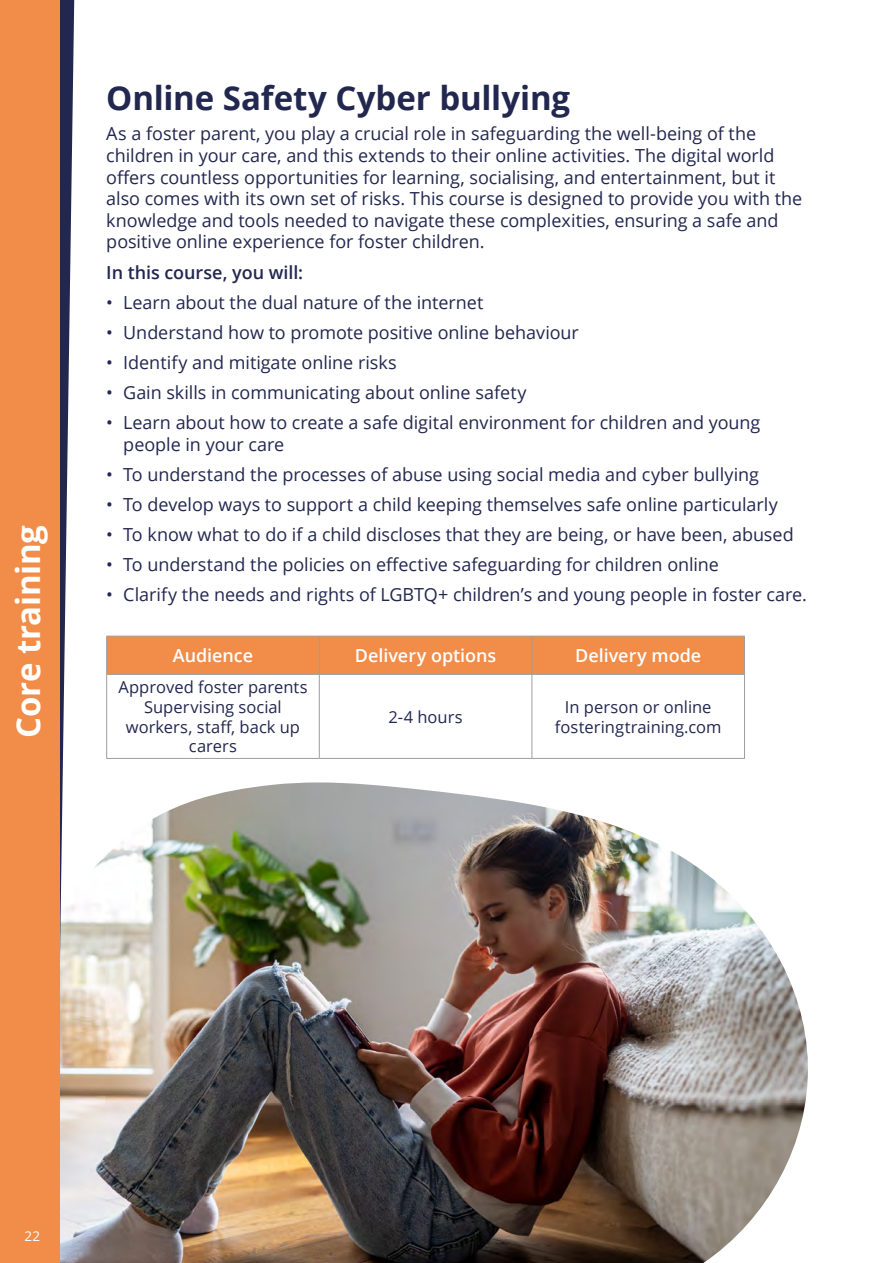
<style>
.page{position:relative;width:893px;height:1263px;background:#fff}
.page>*{position:absolute;margin:0;border:0;box-sizing:border-box;transform-origin:0 0}
.t1{font:700 33px "Open Sans";letter-spacing:-.005em;color:#22274f}
.t2{font:700 33px "Open Sans";letter-spacing:-.01em;color:#fff}
.t3{font:18px/21.6px "Open Sans";letter-spacing:-.005em;color:#22274f}
.t4{font:600 18px "Open Sans";color:#fff}
.t5{font:600 18px "Open Sans";letter-spacing:-.005em;color:#22274f}
.t6{font:16.5px/19.8px "Open Sans";color:#22274f;text-align:center}
.t7{font:13.5px "Open Sans";color:#fff}
</style>
<div class="page">
<img style="left:74px;top:782px;width:734px;height:481px">
<svg style="left:60px;top:0;width:14px;height:1263px"></svg>
<div style="left:0;top:0;width:60px;height:1263px;background:#f28d49"></div>
<div style="left:107px;top:637px;width:637px;height:37px;background:#f28d49"></div>
<hr style="left:106px;top:636px;width:213px;height:1px;background:#9d9d9c">
<hr style="left:106px;top:636px;width:1px;height:38px;background:#9d9d9c">
<hr style="left:319px;top:636px;width:213px;height:1px;background:#9d9d9c">
<hr style="left:319px;top:636px;width:1px;height:38px;background:#9d9d9c">
<hr style="left:532px;top:636px;width:213px;height:1px;background:#9d9d9c">
<hr style="left:531px;top:636px;width:1px;height:38px;background:#9d9d9c">
<hr style="left:744px;top:636px;width:1px;height:38px;background:#9d9d9c">
<hr style="left:106px;top:674px;width:213px;height:1px;background:#9d9d9c">
<hr style="left:106px;top:675px;width:1px;height:83px;background:#9d9d9c">
<hr style="left:319px;top:674px;width:213px;height:1px;background:#9d9d9c">
<hr style="left:319px;top:675px;width:1px;height:83px;background:#9d9d9c">
<hr style="left:532px;top:674px;width:213px;height:1px;background:#9d9d9c">
<hr style="left:531px;top:675px;width:1px;height:83px;background:#9d9d9c">
<hr style="left:744px;top:675px;width:1px;height:83px;background:#9d9d9c">
<hr style="left:106px;top:758px;width:213px;height:1px;background:#9d9d9c">
<hr style="left:319px;top:758px;width:213px;height:1px;background:#9d9d9c">
<hr style="left:532px;top:758px;width:213px;height:1px;background:#9d9d9c">
<h1 class="t2" style="left:5px;top:738px;width:214px;rotate:-90deg">Core training</h1>
<h1 class="t1" style="left:106px;top:75px;width:465px">Online Safety Cyber bullying</h1>
<p class="t3" style="left:106px;top:123px;width:697px">As a foster parent, you play a crucial role in safeguarding the well-being of the children in your care, and this extends to their online activities. The digital world offers countless opportunities for learning, socialising, and entertainment, but it also comes with its own set of risks. This course is designed to provide you with the knowledge and tools needed to navigate these complexities, ensuring a safe and positive online experience for foster children.</p>
<p class="t5" style="left:106px;top:260px;width:198px">In this course, you will:</p>
<p class="t3" style="left:106px;top:291px;width:379px">• Learn about the dual nature of the internet</p>
<p class="t3" style="left:106px;top:321px;width:474px">• Understand how to promote positive online behaviour</p>
<p class="t3" style="left:106px;top:351px;width:292px">• Identify and mitigate online risks</p>
<p class="t3" style="left:106px;top:381px;width:422px">• Gain skills in communicating about online safety</p>
<p class="t3" style="left:123px;top:411px;width:638px;text-indent:-17px">• Learn about how to create a safe digital environment for children and young people in your care</p>
<p class="t3" style="left:106px;top:463px;width:654px">• To understand the processes of abuse using social media and cyber bullying</p>
<p class="t3" style="left:106px;top:493px;width:673px">• To develop ways to support a child keeping themselves safe online particularly</p>
<p class="t3" style="left:106px;top:523px;width:689px">• To know what to do if a child discloses that they are being, or have been, abused</p>
<p class="t3" style="left:106px;top:553px;width:614px">• To understand the policies on effective safeguarding for children online</p>
<p class="t3" style="left:106px;top:583px;width:702px">• Clarify the needs and rights of LGBTQ+ children’s and young people in foster care.</p>
<p class="t4" style="left:173px;top:643px;width:82px">Audience</p>
<p class="t4" style="left:355px;top:643px;width:143px">Delivery options</p>
<p class="t4" style="left:575px;top:643px;width:128px">Delivery mode</p>
<p class="t6" style="left:118px;top:677px;width:191px">Approved foster parents<br>Supervising social workers, staff, back up carers</p>
<p class="t6" style="left:389px;top:706px;width:75px">2-4 hours</p>
<p class="t6" style="left:555px;top:696px;width:168px">In person or online fosteringtraining.com</p>
<p class="t7" style="left:24px;top:1226px;width:17px">22</p>
</div>
